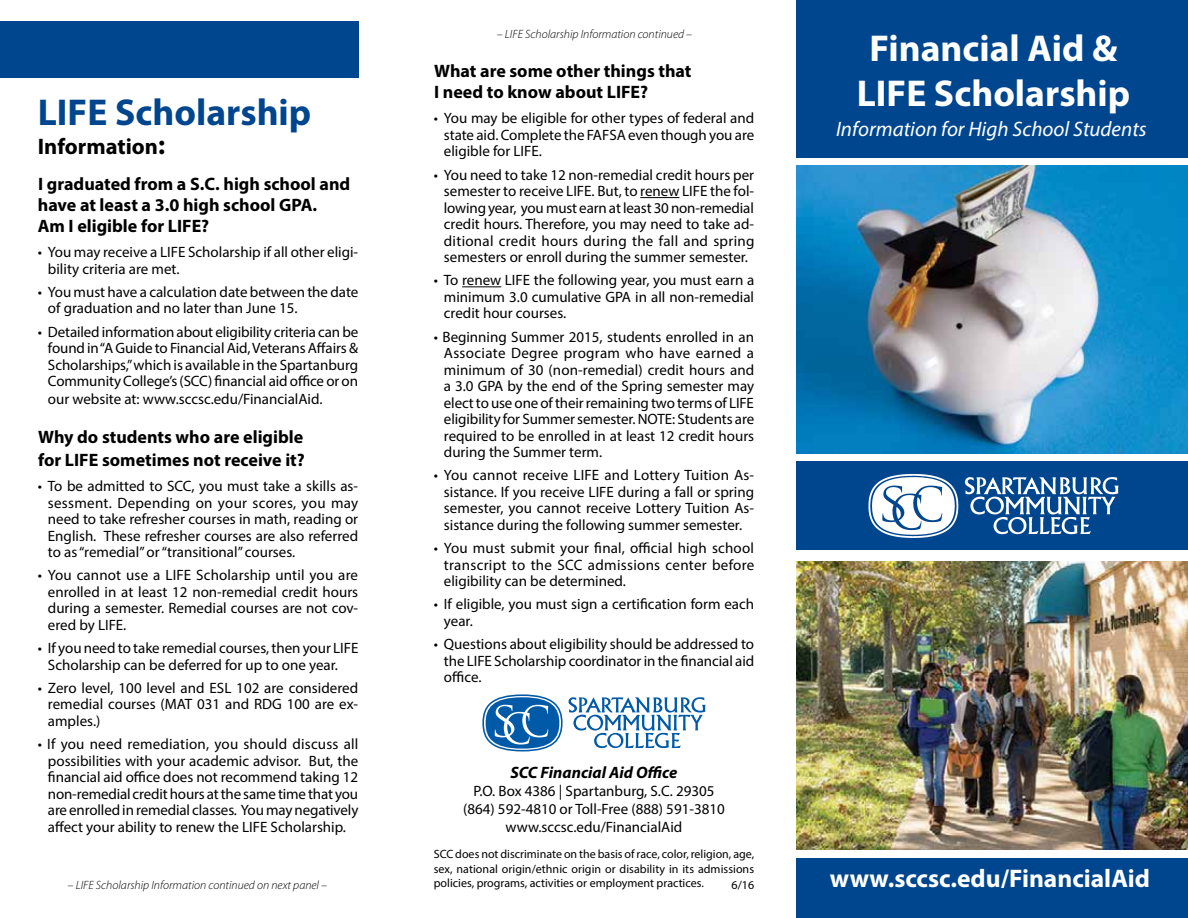
<style>
.page{position:relative;width:1188px;height:918px;background:#fff}
.page>*{position:absolute;margin:0;border:0;box-sizing:border-box;transform-origin:0 0}
.t1{font:700 37.5px/45px "Myriad Pro";color:#fff;text-align:center}
.t2{font:700 37.5px "Myriad Pro";color:#00468e}
.t3{font:700 25.5px "Myriad Pro";color:#fff}
.t4{font:700 22.5px "Myriad Pro";color:#000}
.t5{font:italic 21px "Myriad Pro";color:#fff}
.t6{font:700 18px/21px "Myriad Pro";color:#000}
.t7{font:italic 700 16.5px "Myriad Pro";color:#000}
.t8{font:15px/16.5px "Myriad Pro";color:#000;text-align:justify}
.t9{font:12px/14.4px "Myriad Pro";color:#000;text-align:justify}
.t10{font:italic 300 12px "Myriad Pro";color:#000}
.s1{font-size:27px}
</style>
<div class="page">
<hr style="left:640px;top:197px;width:39px;height:1px;background:#000">
<hr style="left:462px;top:286px;width:39px;height:1px;background:#000">
<div style="left:796px;top:859px;width:392px;height:59px;background:#00468e"></div>
<svg style="left:796px;top:462px;width:392px;height:88px;fill:#00468e"></svg>
<div style="left:796px;top:0;width:392px;height:158px;background:#00468e"></div>
<div style="left:0;top:21px;width:358px;height:57px;background:#00468e"></div>
<img style="left:796px;top:166px;width:392px;height:287px">
<img style="left:868px;top:474px;width:41px;height:49px">
<img style="left:796px;top:562px;width:392px;height:287px">
<svg style="left:569px;top:697px;width:137px;height:51px"></svg>
<div style="left:482px;top:694px;width:81px;height:57px;border:2px solid #005aa7;border-radius:50%"></div>
<svg style="left:486px;top:697px;width:73px;height:52px"></svg>
<h1 class="t2" style="left:38px;top:88px;width:275px">LIFE Scholarship</h1>
<h3 class="t4" style="left:38px;top:131px;width:129px">Information<span class="s1">:</span></h3>
<p class="t6" style="left:38px;top:172px;width:314px">I graduated from a S.C. high school and have at least a 3.0 high school GPA.<br>Am I eligible for LIFE?</p>
<p class="t8" style="left:48px;top:244px;width:312px;text-indent:-10px">• You may receive a LIFE Scholarship if all other eligi&shy;bility criteria are met.</p>
<p class="t8" style="left:48px;top:283px;width:312px;text-indent:-10px">• You must have a calculation date between the date of graduation and no later than June 15.</p>
<p class="t8" style="left:48px;top:323px;width:312px;text-indent:-10px">• Detailed information about eligibility criteria can be found in “A Guide to Financial Aid, Veterans Affairs &amp; Scholarships,” which is available in the Spartanburg Community College’s (SCC) financial aid office or on</p>
<p class="t8" style="left:48px;top:391px;width:276px">our website at: www.sccsc.edu/FinancialAid.</p>
<p class="t6" style="left:38px;top:425px;width:268px;line-height:22.5px">Why do students who are eligible for LIFE sometimes not receive it?</p>
<p class="t8" style="left:48px;top:478px;width:312px;text-indent:-10px">• To be admitted to SCC, you must take a skills as&shy;sessment. Depending on your scores, you may need to take refresher courses in math, reading or English. These refresher courses are also referred to as “remedial” or “transitional” courses.</p>
<p class="t8" style="left:48px;top:567px;width:312px;text-indent:-10px">• You cannot use a LIFE Scholarship until you are enrolled in at least 12 non-remedial credit hours during a semester. Remedial courses are not cov&shy;ered by LIFE.</p>
<p class="t8" style="left:48px;top:640px;width:312px;text-indent:-10px">• If you need to take remedial courses, then your LIFE<br>Scholarship can be deferred for up to one year.</p>
<p class="t8" style="left:48px;top:679px;width:312px;text-indent:-10px">• Zero level, 100 level and ESL 102 are considered remedial courses (MAT 031 and RDG 100 are ex&shy;amples.)</p>
<p class="t8" style="left:48px;top:736px;width:312px;text-indent:-10px">• If you need remediation, you should discuss all possibilities with your academic advisor. But, the financial aid office does not recommend taking 12 non-remedial credit hours at the same time that you are enrolled in remedial classes. You may negatively affect your ability to renew the LIFE Scholarship.</p>
<p class="t10" style="left:68px;top:878px;width:261px">– LIFE Scholarship Information continued on next panel –</p>
<p class="t10" style="left:497px;top:27px;width:197px">– LIFE Scholarship Information continued –</p>
<p class="t6" style="left:434px;top:60px;width:259px">What are some other things that<br>I need to know about LIFE?</p>
<p class="t8" style="left:444px;top:110px;width:312px;text-indent:-10px">• You may be eligible for other types of federal and state aid. Complete the FAFSA even though you are eligible for LIFE.</p>
<p class="t8" style="left:444px;top:166px;width:312px;text-indent:-10px">• You need to take 12 non-remedial credit hours per semester to receive LIFE. But, to renew LIFE the fol&shy;lowing year, you must earn at least 30 non-remedial credit hours. Therefore, you may need to take ad&shy;ditional credit hours during the fall and spring semesters or enroll during the summer semester.</p>
<p class="t8" style="left:444px;top:272px;width:312px;text-indent:-10px">• To renew LIFE the following year, you must earn a minimum 3.0 cumulative GPA in all non-remedial credit hour courses.</p>
<p class="t8" style="left:444px;top:328px;width:312px;text-indent:-10px">• Beginning Summer 2015, students enrolled in an Associate Degree program who have earned a minimum of 30 (non-remedial) credit hours and a 3.0 GPA by the end of the Spring semester may elect to use one of their remaining two terms of LIFE eligibility for Summer semester. NOTE: Students are required to be enrolled in at least 12 credit hours during the Summer term.</p>
<p class="t8" style="left:444px;top:467px;width:312px;text-indent:-10px">• You cannot receive LIFE and Lottery Tuition As&shy;sistance. If you receive LIFE during a fall or spring semester, you cannot receive Lottery Tuition As&shy;sistance during the following summer semester.</p>
<p class="t8" style="left:444px;top:540px;width:312px;text-indent:-10px">• You must submit your final, official high school transcript to the SCC admissions center before eligibility can be determined.</p>
<p class="t8" style="left:444px;top:596px;width:312px;text-indent:-10px">• If eligible, you must sign a certification form each year.</p>
<p class="t8" style="left:444px;top:636px;width:312px;text-indent:-10px">• Questions about eligibility should be addressed to the LIFE Scholarship coordinator in the financial aid office.</p>
<p class="t7" style="left:510px;top:762px;width:169px">SCC Financial Aid Office</p>
<p class="t8" style="left:463px;top:782px;width:263px;line-height:18px;text-align:center">P.O. Box 4386 | Spartanburg, S.C. 29305 (864) 592-4810 or Toll-Free (888) 591-3810 www.sccsc.edu/FinancialAid</p>
<h1 class="t1" style="left:857px;top:24px;width:275px">Financial Aid &amp;<br>LIFE Scholarship</h1>
<h3 class="t5" style="left:836px;top:116px;width:312px">Information for High School Students</h3>
<p class="t9" style="left:434px;top:847px;width:322px">SCC does not discriminate on the basis of race, color, religion, age, sex, national origin/ethnic origin or disability in its admissions policies, programs, activities or employment practices.</p>
<p class="t9" style="left:732px;top:878px;width:24px">6/16</p>
<h2 class="t3" style="left:830px;top:862px;width:322px">www.sccsc.edu/FinancialAid</h2>
</div>
